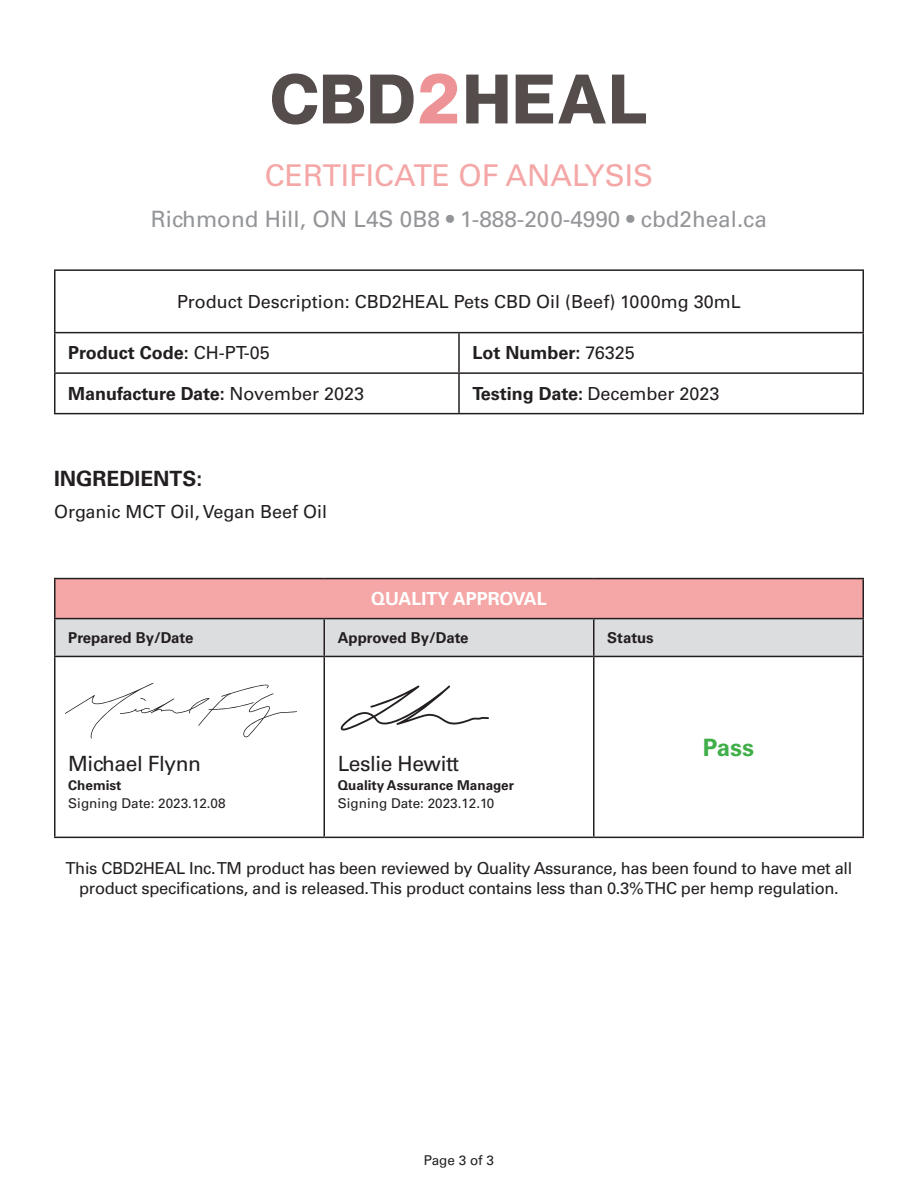
<style>
.page{position:relative;width:918px;height:1188px;background:#fff}
.page>*{position:absolute;margin:0;border:0;box-sizing:border-box;transform-origin:0 0}
.t1{font:30px "Univers LT Std";color:#f4a7a6}
.t2{font:700 24px "Univers LT Std";color:#40ae49}
.t3{font:22.5px "Univers LT Std";color:#939598}
.t4{font:21px "Univers LT Std";letter-spacing:-.02em;color:#231f20}
.t5{font:700 21px "Univers LT Std";color:#231f20}
.Paragraph_Style_3{font:700 18px "Univers LT Std";color:#231f20}
.t6{font:18px "Univers LT Std";color:#231f20}
.Paragraph_Style_1{font:700 18px "Univers LT Std";color:#fff}
.t7{font:16.5px/19.8px "Univers LT Std";letter-spacing:-.02em;color:#231f20;text-align:center}
.t8{font:700 15px "Univers LT Std";color:#231f20}
.t9{font:13.5px "Univers LT Std";color:#231f20}
.t10{font:700 13.5px "Univers LT Std";color:#231f20}
.s1{font-weight:400}
</style>
<div class="page">
<svg style="left:272px;top:74px;width:45px;height:51px"></svg>
<svg style="left:323px;top:75px;width:41px;height:48px"></svg>
<svg style="left:370px;top:75px;width:44px;height:48px"></svg>
<svg style="left:420px;top:74px;width:37px;height:49px"></svg>
<svg style="left:466px;top:75px;width:42px;height:48px"></svg>
<svg style="left:516px;top:75px;width:90px;height:48px"></svg>
<svg style="left:612px;top:75px;width:34px;height:48px"></svg>
<div style="left:55px;top:579px;width:808px;height:40px;background:#f4a7a6"></div>
<div style="left:56px;top:619px;width:806px;height:37px;background:#dcdddf"></div>
<hr style="left:54px;top:578px;width:270px;height:1px;background:#231f20">
<hr style="left:54px;top:579px;width:2px;height:39px;background:#231f20">
<hr style="left:324px;top:578px;width:270px;height:1px;background:#231f20">
<hr style="left:594px;top:578px;width:270px;height:1px;background:#231f20">
<hr style="left:862px;top:579px;width:2px;height:39px;background:#231f20">
<hr style="left:54px;top:618px;width:270px;height:1px;background:#231f20">
<hr style="left:54px;top:619px;width:2px;height:37px;background:#231f20">
<hr style="left:324px;top:618px;width:270px;height:1px;background:#231f20">
<hr style="left:324px;top:619px;width:1px;height:37px;background:#231f20">
<hr style="left:594px;top:618px;width:270px;height:1px;background:#231f20">
<hr style="left:593px;top:619px;width:1px;height:37px;background:#231f20">
<hr style="left:862px;top:619px;width:2px;height:37px;background:#231f20">
<hr style="left:54px;top:656px;width:270px;height:1px;background:#231f20">
<hr style="left:54px;top:657px;width:2px;height:180px;background:#231f20">
<hr style="left:324px;top:656px;width:270px;height:1px;background:#231f20">
<hr style="left:324px;top:657px;width:1px;height:180px;background:#231f20">
<hr style="left:594px;top:656px;width:270px;height:1px;background:#231f20">
<hr style="left:593px;top:657px;width:1px;height:180px;background:#231f20">
<hr style="left:862px;top:657px;width:2px;height:180px;background:#231f20">
<hr style="left:54px;top:837px;width:270px;height:1px;background:#231f20">
<hr style="left:324px;top:837px;width:270px;height:1px;background:#231f20">
<hr style="left:594px;top:837px;width:270px;height:1px;background:#231f20">
<svg style="left:66px;top:683px;width:230px;height:56px"></svg>
<svg style="left:340px;top:685px;width:149px;height:45px"></svg>
<hr style="left:54px;top:269px;width:405px;height:2px;background:#231f20">
<hr style="left:54px;top:271px;width:2px;height:61px;background:#231f20">
<hr style="left:459px;top:269px;width:405px;height:2px;background:#231f20">
<hr style="left:862px;top:271px;width:2px;height:61px;background:#231f20">
<hr style="left:54px;top:332px;width:405px;height:1px;background:#231f20">
<hr style="left:54px;top:333px;width:2px;height:39px;background:#231f20">
<hr style="left:459px;top:332px;width:405px;height:1px;background:#231f20">
<hr style="left:458px;top:333px;width:2px;height:39px;background:#231f20">
<hr style="left:862px;top:333px;width:2px;height:39px;background:#231f20">
<hr style="left:54px;top:372px;width:405px;height:2px;background:#231f20">
<hr style="left:54px;top:374px;width:2px;height:39px;background:#231f20">
<hr style="left:459px;top:372px;width:405px;height:2px;background:#231f20">
<hr style="left:458px;top:374px;width:2px;height:39px;background:#231f20">
<hr style="left:862px;top:374px;width:2px;height:39px;background:#231f20">
<hr style="left:54px;top:413px;width:405px;height:1px;background:#231f20">
<hr style="left:459px;top:413px;width:405px;height:1px;background:#231f20">
<p class="t1" style="left:265px;top:157px;width:390px">CERTIFICATE OF ANALYSIS</p>
<p class="t3" style="left:151px;top:206px;width:618px">Richmond Hill, ON L4S 0B8 • 1-888-200-4990 • cbd2heal.ca</p>
<p class="t6" style="left:177px;top:291px;width:565px">Product Description: CBD2HEAL Pets CBD Oil (Beef) 1000mg 30mL</p>
<p class="Paragraph_Style_3" style="left:68px;top:343px;width:203px">Product Code: <span class="s1">CH-PT-05</span></p>
<p class="Paragraph_Style_3" style="left:472px;top:343px;width:164px">Lot Number: <span class="s1">76325</span></p>
<p class="Paragraph_Style_3" style="left:68px;top:383px;width:298px">Manufacture Date: <span class="s1">November 2023</span></p>
<p class="Paragraph_Style_3" style="left:472px;top:383px;width:249px">Testing Date: <span class="s1">December 2023</span></p>
<p class="t5" style="left:54px;top:466px;width:150px">INGREDIENTS:</p>
<p class="t6" style="left:54px;top:501px;width:275px">Organic MCT Oil, Vegan Beef Oil</p>
<p class="Paragraph_Style_1" style="left:371px;top:588px;width:177px">QUALITY APPROVAL</p>
<p class="t8" style="left:68px;top:629px;width:127px">Prepared By/Date</p>
<p class="t8" style="left:338px;top:629px;width:132px">Approved By/Date</p>
<p class="t8" style="left:607px;top:629px;width:48px">Status</p>
<p class="t4" style="left:68px;top:751px;width:134px">Michael Flynn</p>
<p class="t10" style="left:68px;top:777px;width:55px">Chemist</p>
<p class="t9" style="left:68px;top:796px;width:159px">Signing Date: 2023.12.08</p>
<p class="t4" style="left:338px;top:751px;width:123px">Leslie Hewitt</p>
<p class="t10" style="left:338px;top:777px;width:178px">Quality Assurance Manager</p>
<p class="t9" style="left:338px;top:796px;width:158px">Signing Date: 2023.12.10</p>
<p class="t2" style="left:703px;top:733px;width:53px">Pass</p>
<p class="t7" style="left:66px;top:858px;width:788px">This CBD2HEAL Inc. TM product has been reviewed by Quality Assurance, has been found to have met all product specifications, and is released. This product contains less than 0.3% THC per hemp regulation.</p>
<p class="t9" style="left:424px;top:1153px;width:72px">Page 3 of 3</p>
</div>
